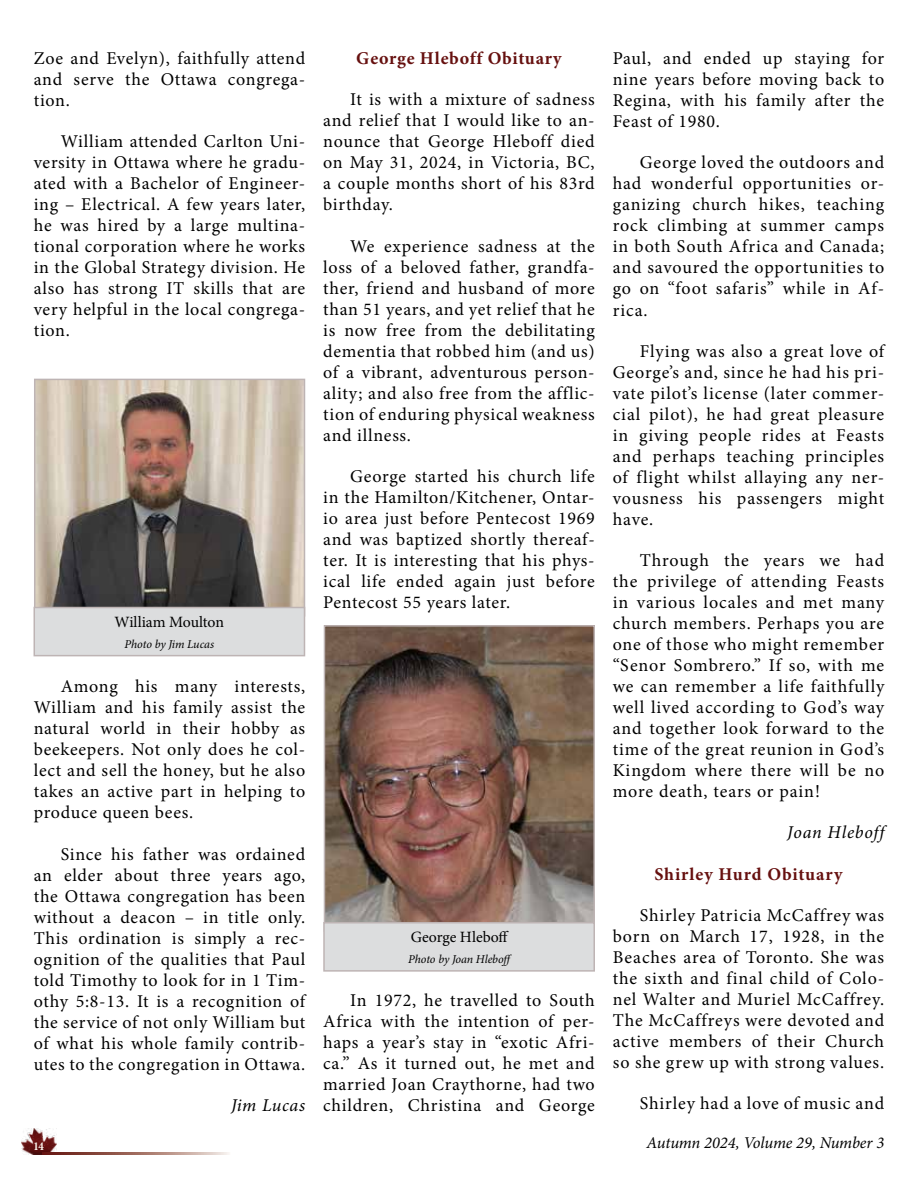
<style>
.page{position:relative;width:918px;height:1188px;background:#fff}
.page>*{position:absolute;margin:0;border:0;box-sizing:border-box;transform-origin:0 0}
.t1{font:18px/21px "Minion Pro";letter-spacing:.04em;color:#000;text-align:justify}
.t2{font:700 18px "Minion Pro";letter-spacing:.045em;color:#66100f}
.t3{font:italic 18px "Minion Pro";letter-spacing:.035em;color:#000}
.t4{font:italic 16.5px "Minion Pro";letter-spacing:-.015em;color:#000}
.t5{font:15.75px "Minion Pro";letter-spacing:-.005em;color:#000}
.t6{font:italic 12px "Minion Pro";letter-spacing:-.01em;color:#000}
.t7{font:700 12px "Minion Pro";color:#fffcf4;scale:.9 1}
</style>
<div class="page">
<img style="left:22px;top:1129px;width:34px;height:25px">
<svg style="left:42px;top:1152px;width:187px;height:2px"></svg>
<img style="left:37px;top:382px;width:265px;height:225px">
<div style="left:34px;top:379px;width:271px;height:238px;border:2px solid #beb4b4"></div>
<div style="left:34px;top:608px;width:270px;height:48px;background:#dcddde"></div>
<div style="left:34px;top:607px;width:271px;height:49px;border:2px solid #beb4b4"></div>
<img style="left:327px;top:628px;width:265px;height:294px">
<div style="left:324px;top:625px;width:271px;height:307px;border:2px solid #beb4b4"></div>
<div style="left:324px;top:923px;width:270px;height:48px;background:#dcddde"></div>
<div style="left:323px;top:922px;width:272px;height:50px;border:2px solid #beb4b4"></div>
<p class="t1" style="left:34px;top:48px;width:273px">Zoe and Evelyn), faithfully attend and serve the Ottawa congrega&shy;tion.</p>
<p class="t1" style="left:34px;top:131px;width:273px;text-indent:27px">William attended Carlton Uni&shy;versity in Ottawa where he gradu&shy;ated with a Bachelor of Engineer&shy;ing – Electrical. A few years later, he was hired by a large multina&shy;tional corporation where he works in the Global Strategy division. He also has strong IT skills that are very helpful in the local congrega&shy;tion.</p>
<p class="t5" style="left:115px;top:611px;width:111px">William Moulton</p>
<p class="t6" style="left:125px;top:636px;width:91px">Photo by Jim Lucas</p>
<p class="t1" style="left:34px;top:676px;width:273px;text-indent:27px">Among his many interests, William and his family assist the natural world in their hobby as beekeepers. Not only does he col&shy;lect and sell the honey, but he also takes an active part in helping to produce queen bees.</p>
<p class="t1" style="left:34px;top:844px;width:273px;text-indent:27px">Since his father was ordained an elder about three years ago, the Ottawa congregation has been without a deacon – in title only.<br>This ordination is simply a rec&shy;ognition of the qualities that Paul told Timothy to look for in 1 Tim&shy;othy 5:8-13. It is a recognition of the service of not only William but of what his whole family contrib&shy;utes to the congregation in Ottawa.</p>
<p class="t3" style="left:231px;top:1093px;width:76px">Jim Lucas</p>
<p class="t2" style="left:356px;top:46px;width:207px">George Hleboff Obituary</p>
<p class="t1" style="left:323px;top:89px;width:273px;text-indent:27px">It is with a mixture of sadness and relief that I would like to an&shy;nounce that George Hleboff died on May 31, 2024, in Victoria, BC, a couple months short of his 83rd birthday.</p>
<p class="t1" style="left:323px;top:235px;width:273px;text-indent:27px">We experience sadness at the loss of a beloved father, grandfa&shy;ther, friend and husband of more than 51 years, and yet relief that he is now free from the debilitating dementia that robbed him (and us) of a vibrant, adventurous person&shy;ality; and also free from the afflic&shy;tion of enduring physical weakness and illness.</p>
<p class="t1" style="left:323px;top:466px;width:273px;text-indent:27px">George started his church life in the Hamilton/Kitchener, Ontar&shy;io area just before Pentecost 1969 and was baptized shortly thereaf&shy;ter. It is interesting that his phys&shy;ical life ended again just before Pentecost 55 years later.</p>
<p class="t5" style="left:411px;top:927px;width:100px">George Hleboff</p>
<p class="t6" style="left:408px;top:951px;width:107px">Photo by Joan Hleboff</p>
<p class="t1" style="left:323px;top:990px;width:273px;text-indent:27px">In 1972, he travelled to South Africa with the intention of per&shy;haps a year’s stay in “exotic Afri&shy;ca.” As it turned out, he met and married Joan Craythorne, had two children, Christina and George</p>
<p class="t1" style="left:613px;top:48px;width:273px">Paul, and ended up staying for nine years before moving back to Regina, with his family after the Feast of 1980.</p>
<p class="t1" style="left:613px;top:152px;width:273px;text-indent:27px">George loved the outdoors and had wonderful opportunities or&shy;ganizing church hikes, teaching rock climbing at summer camps in both South Africa and Canada; and savoured the opportunities to go on “foot safaris” while in Af&shy;rica.</p>
<p class="t1" style="left:613px;top:341px;width:273px;text-indent:27px">Flying was also a great love of George’s and, since he had his pri&shy;vate pilot’s license (later commer&shy;cial pilot), he had great pleasure in giving people rides at Feasts and perhaps teaching principles of flight whilst allaying any ner&shy;vousness his passengers might have.</p>
<p class="t1" style="left:613px;top:550px;width:273px;text-indent:27px">Through the years we had the privilege of attending Feasts in various locales and met many church members. Perhaps you are one of those who might remember “Senor Sombrero.” If so, with me we can remember a life faithfully well lived according to God’s way and together look forward to the time of the great reunion in God’s Kingdom where there will be no more death, tears or pain!</p>
<p class="t3" style="left:787px;top:820px;width:98px">Joan Hleboff</p>
<p class="t2" style="left:654px;top:861px;width:190px">Shirley Hurd Obituary</p>
<p class="t1" style="left:613px;top:905px;width:273px;text-indent:27px">Shirley Patricia McCaffrey was born on March 17, 1928, in the Beaches area of Toronto. She was the sixth and final child of Colo&shy;nel Walter and Muriel McCaffrey.<br>The McCaffreys were devoted and active members of their Church so she grew up with strong values.</p>
<p class="t1" style="left:640px;top:1093px;width:246px">Shirley had a love of music and</p>
<p class="t7" style="left:33px;top:1138px;width:13px">14</p>
<p class="t4" style="left:646px;top:1132px;width:239px">Autumn 2024, Volume 29, Number 3</p>
</div>
